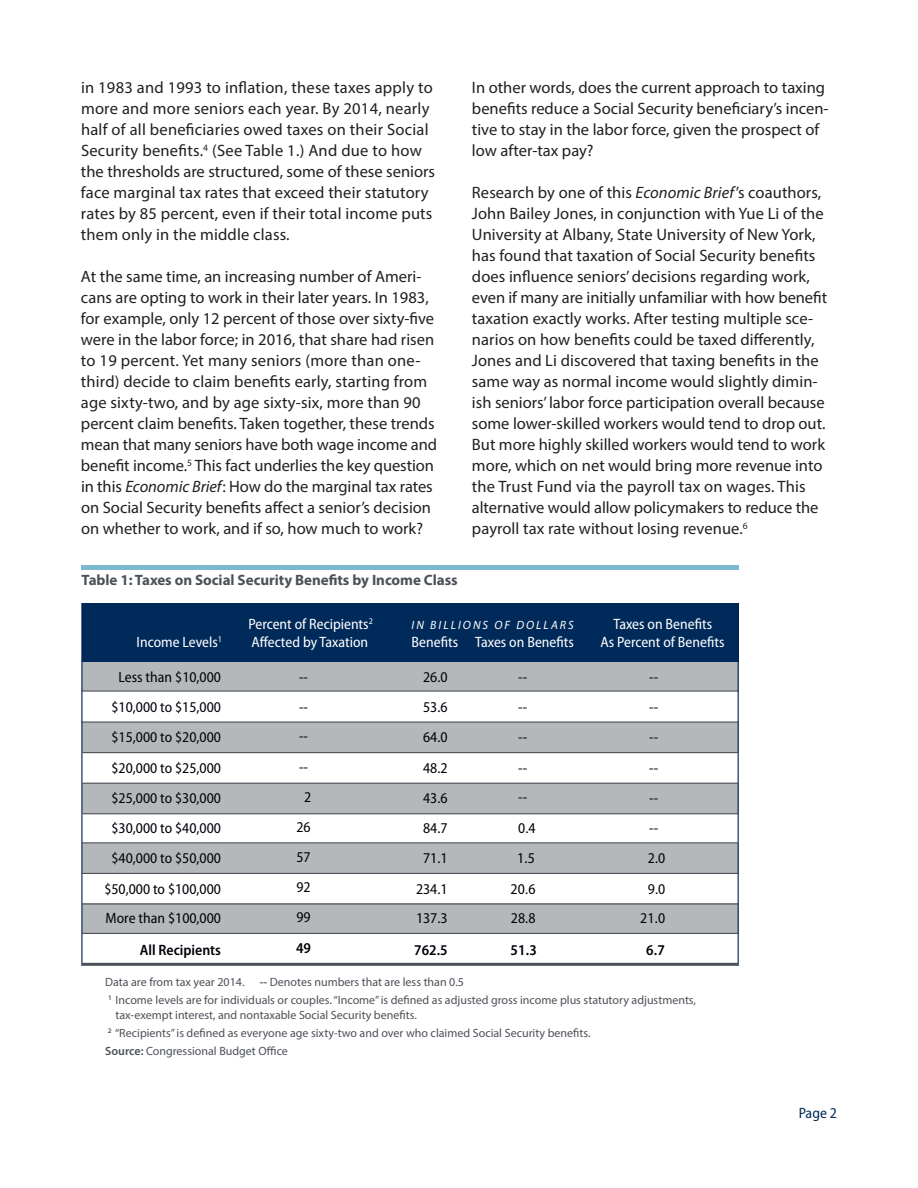
<style>
.page{position:relative;width:918px;height:1188px;background:#fff}
.page>*{position:absolute;margin:0;border:0;box-sizing:border-box;transform-origin:0 0}
.t1{font:16.5px/21px "Myriad Pro";color:#231f20}
.t2{font:semi-condensed 15px/30.2px "Myriad Pro";color:#010209;text-align:center}
.t3{font:semi-condensed 15px "Myriad Pro";color:#fff}
.t4{font:700 15px "Myriad Pro";letter-spacing:-.005em;color:#4c5159}
.t5{font:600 semi-condensed 15px "Myriad Pro";color:#010209}
.t6{font:semi-condensed 15px "Myriad Pro";color:#002a5a}
.t7{font:12px/18px "Myriad Pro";color:#4c5159}
.t8{font:italic 12px "Myriad Pro";letter-spacing:.17em;color:#fff}
.s1{font-style:italic}
.s2{font-weight:600}
</style>
<div class="page">
<div style="left:81px;top:565px;width:658px;height:5px;background:#7bb9d1"></div>
<div style="left:82px;top:661px;width:657px;height:29px;background:#b4b8b9"></div>
<div style="left:82px;top:603px;width:657px;height:58px;background:#002a5a"></div>
<div style="left:83px;top:722px;width:656px;height:30px;background:#b4b8b9"></div>
<div style="left:83px;top:783px;width:656px;height:30px;background:#b4b8b9"></div>
<div style="left:83px;top:843px;width:656px;height:31px;background:#b4b8b9"></div>
<div style="left:83px;top:903px;width:656px;height:30px;background:#b4b8b9"></div>
<hr style="left:82px;top:690px;width:657px;height:2px;background:#4c5159">
<hr style="left:81px;top:721px;width:658px;height:2px;background:#4c5159">
<hr style="left:81px;top:603px;width:1px;height:363px;background:#00204e">
<hr style="left:738px;top:603px;width:1px;height:363px;background:#00204e">
<hr style="left:83px;top:752px;width:656px;height:1px;background:#4c5159">
<hr style="left:83px;top:783px;width:656px;height:1px;background:#4c5159">
<hr style="left:83px;top:813px;width:656px;height:1px;background:#4c5159">
<hr style="left:82px;top:842px;width:656px;height:1px;background:#4c5159">
<hr style="left:82px;top:873px;width:656px;height:1px;background:#4c5159">
<hr style="left:82px;top:903px;width:656px;height:2px;background:#4c5159">
<hr style="left:82px;top:933px;width:656px;height:1px;background:#4c5159">
<hr style="left:82px;top:963px;width:656px;height:3px;background:#4c5159">
<p class="t1" style="left:81px;top:77px;width:356px">in 1983 and 1993 to inflation, these taxes apply to more and more seniors each year. By 2014, nearly half of all beneficiaries owed taxes on their Social Security benefits.<sup>4</sup> (See Table 1.) And due to how the thresholds are structured, some of these seniors face marginal tax rates that exceed their statutory rates by 85 percent, even if their total income puts them only in the middle class.</p>
<p class="t1" style="left:81px;top:266px;width:357px">At the same time, an increasing number of Ameri&shy;cans are opting to work in their later years. In 1983, for example, only 12 percent of those over sixty-five were in the labor force; in 2016, that share had risen to 19 percent. Yet many seniors (more than one&shy;third) decide to claim benefits early, starting from age sixty-two, and by age sixty-six, more than 90 percent claim benefits. Taken together, these trends mean that many seniors have both wage income and benefit income.<sup>5</sup> This fact underlies the key question in this <span class="s1">Economic Brief</span>: How do the marginal tax rates on Social Security benefits affect a senior’s decision on whether to work, and if so, how much to work?</p>
<p class="t4" style="left:82px;top:570px;width:378px">Table 1: Taxes on Social Security Benefits by Income Class</p>
<p class="t1" style="left:472px;top:77px;width:358px">In other words, does the current approach to taxing benefits reduce a Social Security beneficiary’s incen&shy;tive to stay in the labor force, given the prospect of low after-tax pay?</p>
<p class="t1" style="left:472px;top:182px;width:357px">Research by one of this <span class="s1">Economic Brief</span>’s coauthors, John Bailey Jones, in conjunction with Yue Li of the University at Albany, State University of New York, has found that taxation of Social Security benefits does influence seniors’ decisions regarding work, even if many are initially unfamiliar with how benefit taxation exactly works. After testing multiple sce&shy;narios on how benefits could be taxed differently, Jones and Li discovered that taxing benefits in the same way as normal income would slightly dimin&shy;ish seniors’ labor force participation overall because some lower-skilled workers would tend to drop out.<br>But more highly skilled workers would tend to work more, which on net would bring more revenue into the Trust Fund via the payroll tax on wages. This alternative would allow policymakers to reduce the payroll tax rate without losing revenue.<sup>6</sup></p>
<p class="t3" style="left:248px;top:616px;width:126px">Percent of Recipients<sup>2</sup></p>
<p class="t8" style="left:412px;top:618px;width:164px">IN BILLIONS OF DOLLARS</p>
<p class="t3" style="left:614px;top:616px;width:100px">Taxes on Benefits</p>
<p class="t3" style="left:137px;top:634px;width:87px">Income Levels<sup>1</sup></p>
<p class="t3" style="left:252px;top:634px;width:118px">Affected by Taxation</p>
<p class="t3" style="left:412px;top:634px;width:164px">Benefits Taxes on Benefits</p>
<p class="t3" style="left:600px;top:634px;width:126px">As Percent of Benefits</p>
<p class="t2" style="left:104px;top:662px;width:118px;text-align:right">Less than $10,000 $10,000 to $15,000 $15,000 to $20,000 $20,000 to $25,000 $25,000 to $30,000 $30,000 to $40,000 $40,000 to $50,000 $50,000 to $100,000<br>More than $100,000</p>
<p class="t5" style="left:140px;top:941px;width:83px">All Recipients</p>
<p class="t2" style="left:416px;top:662px;width:33px">26.0<br>53.6<br>64.0<br>48.2<br>43.6<br>84.7<br>71.1<br>234.1<br>137.3</p>
<p class="t5" style="left:414px;top:941px;width:35px">762.5</p>
<p class="t2" style="left:640px;top:662px;width:27px">--<br>--<br>--<br>--<br>--<br>--<br>2.0<br>9.0<br>21.0</p>
<p class="t5" style="left:646px;top:941px;width:20px">6.7</p>
<p class="t2" style="left:518px;top:662px;width:11px;text-align:justify">-- -- -- --</p>
<p class="t2" style="left:518px;top:781px;width:19px;line-height:31.7px;text-align:left">--<br>0.4</p>
<p class="t2" style="left:511px;top:844px;width:26px">1.5<br>20.6<br>28.8</p>
<p class="t5" style="left:511px;top:941px;width:28px">51.3</p>
<p class="t2" style="left:299px;top:662px;width:10px;line-height:29.5px;text-align:justify">-- -- --</p>
<p class="t2" style="left:296px;top:752px;width:16px">--<br>2<br>26<br>57<br>92<br>99</p>
<p class="t5" style="left:296px;top:940px;width:16px">49</p>
<p class="t7" style="left:105px;top:973px;width:141px">Data are from tax year 2014.</p>
<p class="t7" style="left:108px;top:973px;width:590px;text-indent:152px"><span class="s2">--</span> Denotes numbers that are less than 0.5<br><sup>1</sup> Income levels are for individuals or couples. “Income” is defined as adjusted gross income plus statutory adjustments,</p>
<p class="t7" style="left:105px;top:1006px;width:487px;text-indent:10px">tax-exempt interest, and nontaxable Social Security benefits.<br><sup>2</sup> “Recipients” is defined as everyone age sixty-two and over who claimed Social Security benefits.<br><span class="s2">Source:</span> Congressional Budget Office</p>
<p class="t6" style="left:799px;top:1105px;width:40px">Page 2</p>
</div>
